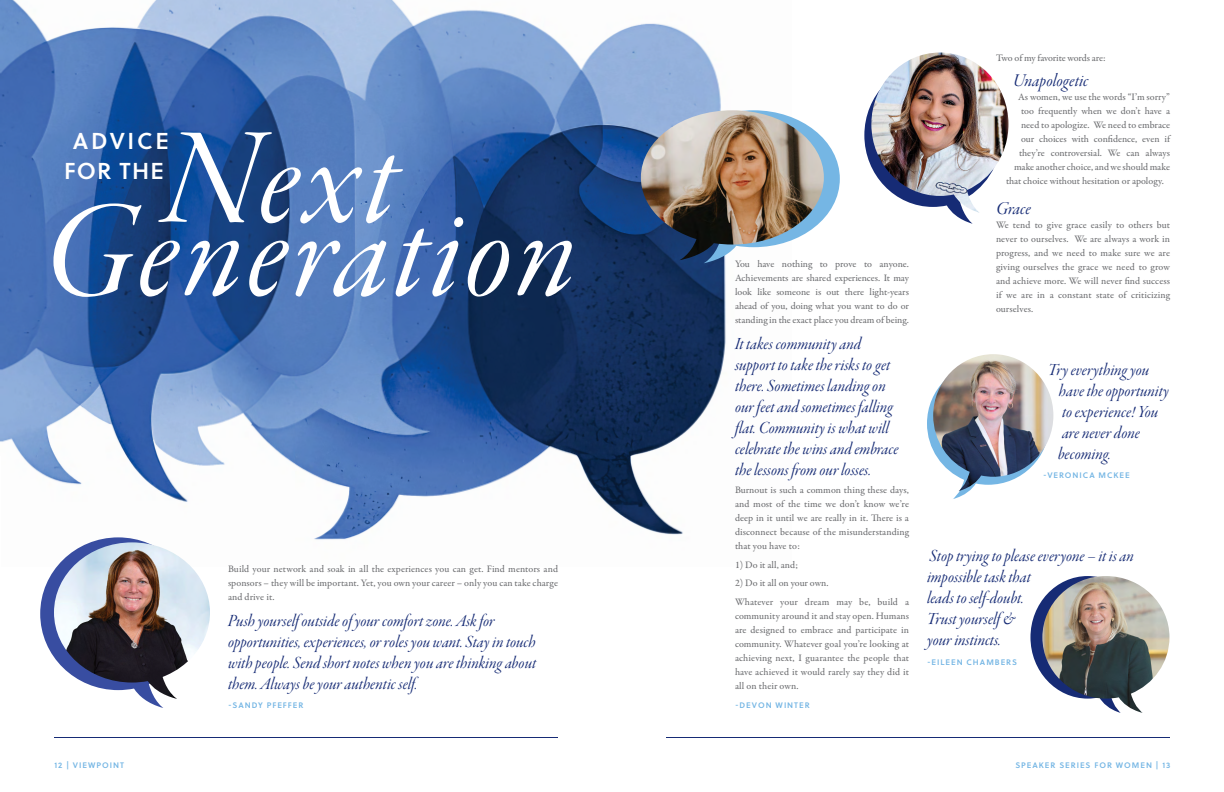
<style>
.page{position:relative;width:1224px;height:792px;background:#fff}
.page>*{position:absolute;margin:0;border:0;box-sizing:border-box;transform-origin:0 0}
.t1{font:145px "Garamond Premr Pro It Disp";letter-spacing:.025em;color:#fff}
.t2{font:23px/30px "Soleil Sb";letter-spacing:.095em;color:#fff;text-align:center}
.t3{font:19px "Garamond Premr Pro It Disp";color:#162b75}
.t4{font:18px/21px "Garamond Premr Pro It Disp";color:#162b75}
.t5{font:500 10px/14px "Garamond Premr Pro";color:#6d6e71;text-align:justify}
.t6{font:8px "Soleil Sb";letter-spacing:.12em;color:#75b6e4}
</style>
<div class="page">
<img style="left:0;top:0;width:726px;height:540px">
<svg style="left:40px;top:537px;width:156px;height:171px"></svg>
<img style="left:54px;top:542px;width:156px;height:157px">
<hr style="left:54px;top:737px;width:504px;height:1px;background:#162b75">
<hr style="left:666px;top:737px;width:504px;height:1px;background:#162b75">
<svg style="left:667px;top:139px;width:173px;height:124px"></svg>
<img style="left:641px;top:110px;width:183px;height:150px">
<svg style="left:1030px;top:600px;width:12px;height:74px"></svg>
<svg style="left:927px;top:397px;width:42px;height:102px"></svg>
<img style="left:1042px;top:576px;width:127px;height:137px">
<svg style="left:864px;top:104px;width:109px;height:120px"></svg>
<img style="left:871px;top:53px;width:137px;height:160px">
<img style="left:933px;top:354px;width:120px;height:137px">
<h1 class="t1" style="left:164px;top:102px;width:233px">Next</h1>
<h2 class="t2" style="left:64px;top:125px;width:106px">ADVICE<br>FOR THE</h2>
<h1 class="t1" style="left:42px;top:175px;width:535px">Generation</h1>
<p class="t5" style="left:228px;top:562px;width:332px">Build your network and soak in all the experiences you can get. Find mentors and sponsors – they will be important. Yet, you own your career – only you can take charge and drive it.</p>
<h3 class="t4" style="left:228px;top:611px;width:310px">Push yourself outside of your comfort zone. Ask for opportunities, experiences, or roles you want. Stay in touch with people. Send short notes when you are thinking about them. Always be your authentic self.</h3>
<p class="t6" style="left:228px;top:699px;width:77px">-SANDY PFEFFER</p>
<p class="t5" style="left:735px;top:257px;width:176px">You have nothing to prove to anyone.<br>Achievements are shared experiences. It may look like someone is out there light-years ahead of you, doing what you want to do or standing in the exact place you dream of being.</p>
<h3 class="t4" style="left:735px;top:334px;width:165px">It takes community and support to take the risks to get there. Sometimes landing on our feet and sometimes falling flat. Community is what will celebrate the wins and embrace the lessons from our losses.</h3>
<p class="t5" style="left:735px;top:483px;width:176px">Burnout is such a common thing these days, and most of the time we don’t know we’re deep in it until we are really in it. There is a disconnect because of the misunderstanding that you have to:</p>
<p class="t5" style="left:735px;top:558px;width:65px">1) Do it all, and;</p>
<p class="t5" style="left:735px;top:574px;width:176px;line-height:18.5px">2) Do it all on your own.<br>Whatever your dream may be, build a</p>
<p class="t5" style="left:735px;top:609px;width:176px">community around it and stay open. Humans are designed to embrace and participate in community. Whatever goal you’re looking at achieving next, I guarantee the people that have achieved it would rarely say they did it all on their own.</p>
<p class="t6" style="left:735px;top:699px;width:76px">-DEVON WINTER</p>
<p class="t5" style="left:996px;top:51px;width:111px">Two of my favorite words are:</p>
<h3 class="t3" style="left:1013px;top:71px;width:77px">Unapologetic</h3>
<p class="t5" style="left:1018px;top:90px;width:154px">As women, we use the words “I’m sorry”</p>
<p class="t5" style="left:1021px;top:104px;width:151px">too frequently when we don’t have a</p>
<p class="t5" style="left:1021px;top:118px;width:150px">need to apologize. We need to embrace</p>
<p class="t5" style="left:1021px;top:132px;width:151px">our choices with confidence, even if</p>
<p class="t5" style="left:1019px;top:146px;width:153px">they’re controversial. We can always</p>
<p class="t5" style="left:1014px;top:160px;width:158px">make another choice, and we should make</p>
<p class="t5" style="left:1006px;top:174px;width:159px">that choice without hesitation or apology.</p>
<h3 class="t3" style="left:996px;top:198px;width:36px">Grace</h3>
<p class="t5" style="left:996px;top:218px;width:176px">We tend to give grace easily to others but never to ourselves. We are always a work in progress, and we need to make sure we are giving ourselves the grace we need to grow and achieve more. We will never find success if we are in a constant state of criticizing ourselves.</p>
<h3 class="t4" style="left:1058px;top:360px;width:113px;text-indent:-10px">Try everything you have the opportunity to experience! You are never done becoming.</h3>
<p class="t6" style="left:1043px;top:469px;width:88px">-VERONICA MCKEE</p>
<h3 class="t4" style="left:927px;top:546px;width:208px">Stop trying to please everyone – it is an impossible task that<br>leads to self-doubt.<br>Trust yourself &amp;<br>your instincts.</h3>
<p class="t6" style="left:927px;top:656px;width:92px">-EILEEN CHAMBERS</p>
<p class="t6" style="left:54px;top:759px;width:71px">12 | VIEWPOINT</p>
<p class="t6" style="left:1015px;top:759px;width:157px">SPEAKER SERIES FOR WOMEN | 13</p>
</div>
